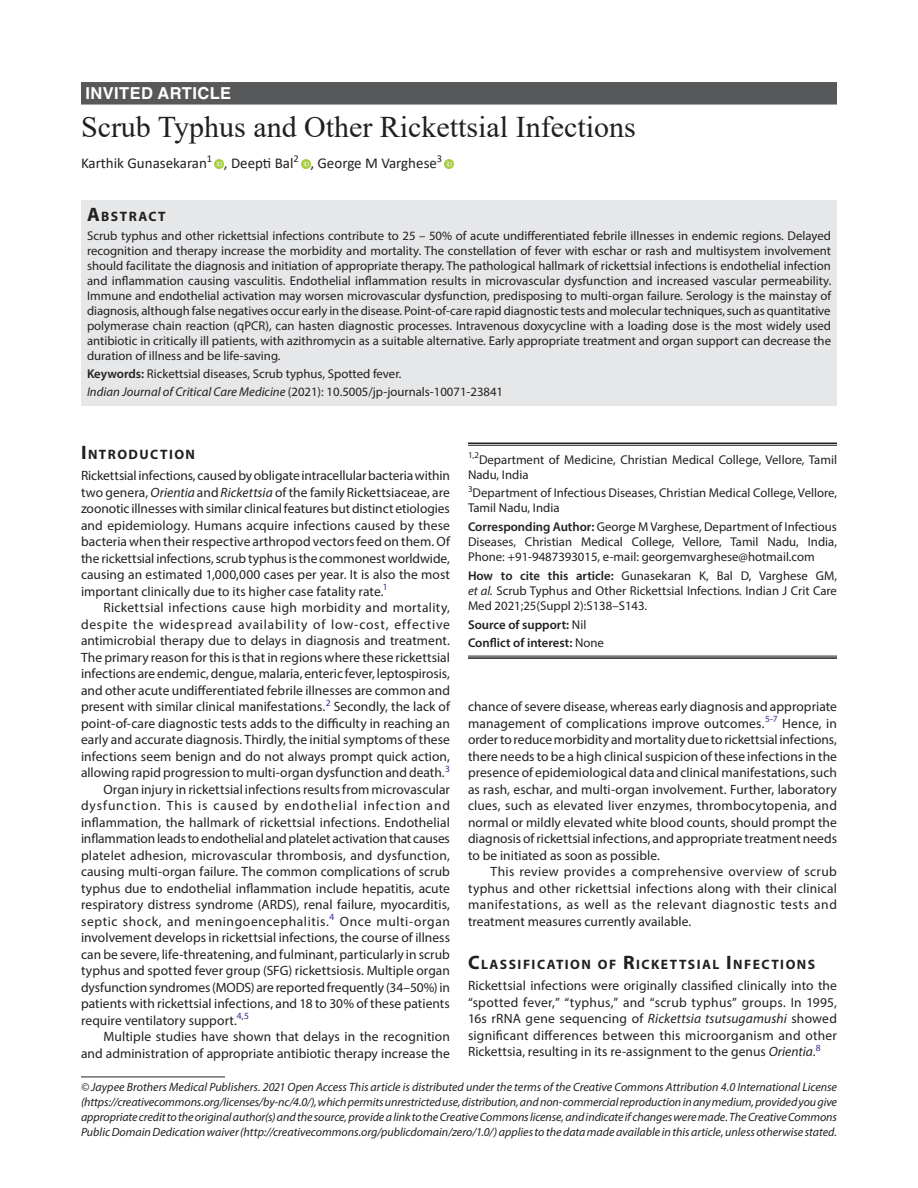
<style>
.page{position:relative;width:918px;height:1188px;background:#fff}
.page>*{position:absolute;margin:0;border:0;box-sizing:border-box;transform-origin:0 0}
.t1{font:30px "Times New Roman";color:#231f20}
.IJCCM-ART{font:700 16.5px "Helvetica LT Std";letter-spacing:.025em;color:#fff}
.AuthorName{font:15px "Calibri";color:#231f20}
.Head-1{font:700 13.65px "Myriad Pro";letter-spacing:.105em;color:#231f20}
.Head-1-first{font:700 13.65px "Myriad Pro";letter-spacing:.105em;color:#231f20}
.AbstractTitle{font:700 13.65px "Myriad Pro";letter-spacing:.105em;color:#231f20}
.Para-Indent{font:13.5px/16.5px "Myriad Pro";letter-spacing:.005em;color:#231f20;text-align:justify}
.Para-NoIndent{font:13.5px/16.5px "Myriad Pro";color:#231f20;text-align:justify}
.Keywords{font:12.75px/15px "Myriad Pro";color:#231f20;text-align:justify}
.Corollary-Para{font:12.75px/15.3px "Myriad Pro";color:#231f20;text-align:justify}
.Affiliation{font:12.75px/15.3px "Myriad Pro";color:#231f20}
.JT_DOI{font:12.75px "Myriad Pro";color:#231f20}
.Affiliation-first{font:12.75px/15.3px "Myriad Pro";color:#231f20}
.Affiliation-foot-las{font:600 12.75px "Myriad Pro";color:#231f20}
.Corollary-Para-2{font:600 12.75px "Myriad Pro";color:#231f20}
.FootNote{font:italic 12px/15px "Myriad Pro";color:#231f20;text-align:justify}
.s1{font-size:19.5px}
.s2{font-weight:600}
.s3{font-style:italic}
.s4{font-weight:400}
</style>
<div class="page">
<div style="left:81px;top:82px;width:756px;height:23px;background:#57585a"></div>
<div style="left:81px;top:200px;width:756px;height:26px;background:#e6e7e9"></div>
<div style="left:81px;top:225px;width:756px;height:144px;background:#e6e7e9"></div>
<div style="left:81px;top:363px;width:756px;height:24px;background:#e6e7e9"></div>
<div style="left:81px;top:381px;width:756px;height:24px;background:#e6e7e9"></div>
<svg style="left:215px;top:159px;width:9px;height:10px"></svg>
<svg style="left:301px;top:159px;width:9px;height:10px"></svg>
<svg style="left:445px;top:159px;width:9px;height:10px"></svg>
<hr style="left:468px;top:443px;width:369px;height:1px;background:#231f20">
<hr style="left:468px;top:445px;width:369px;height:1px;background:#231f20">
<hr style="left:468px;top:656px;width:369px;height:1px;background:#231f20">
<hr style="left:468px;top:657px;width:369px;height:2px;background:#231f20">
<hr style="left:81px;top:1077px;width:144px;height:1px;background:#231f20">
<p class="IJCCM-ART" style="left:86px;top:83px;width:147px">INVITED ARTICLE</p>
<p class="t1" style="left:81px;top:106px;width:556px">Scrub Typhus and Other Rickettsial Infections</p>
<p class="AuthorName" style="left:81px;top:153px;width:363px">Karthik Gunasekaran<sup>1</sup> , Deepti Bal<sup>2</sup> , George M Varghese<sup>3</sup></p>
<p class="AbstractTitle" style="left:87px;top:207px;width:80px"><span class="s1">A</span>BSTRACT</p>
<p class="Keywords" style="left:87px;top:228px;width:746px">Scrub typhus and other rickettsial infections contribute to 25 – 50% of acute undifferentiated febrile illnesses in endemic regions. Delayed recognition and therapy increase the morbidity and mortality. The constellation of fever with eschar or rash and multisystem involvement should facilitate the diagnosis and initiation of appropriate therapy. The pathological hallmark of rickettsial infections is endothelial infection and inflammation causing vasculitis. Endothelial inflammation results in microvascular dysfunction and increased vascular permeability.<br>Immune and endothelial activation may worsen microvascular dysfunction, predisposing to multi-organ failure. Serology is the mainstay of diagnosis, although false negatives occur early in the disease. Point-of-care rapid diagnostic tests and molecular techniques, such as quantitative polymerase chain reaction (qPCR), can hasten diagnostic processes. Intravenous doxycycline with a loading dose is the most widely used antibiotic in critically ill patients, with azithromycin as a suitable alternative. Early appropriate treatment and organ support can decrease the duration of illness and be life-saving.</p>
<p class="Keywords" style="left:87px;top:366px;width:316px"><span class="s2">Keywords:</span> Rickettsial diseases, Scrub typhus, Spotted fever.</p>
<p class="JT_DOI" style="left:87px;top:384px;width:418px"><span class="s3">Indian Journal of Critical Care Medicine</span> (2021): 10.5005/jp-journals-10071-23841</p>
<p class="Head-1-first" style="left:81px;top:446px;width:116px"><span class="s1">I</span>NTRODUCTION</p>
<p class="Para-NoIndent" style="left:81px;top:467px;width:371px">Rickettsial infections, caused by obligate intracellular bacteria within two genera, <span class="s3">Orientia</span> and <span class="s3">Rickettsia</span> of the family Rickettsiaceae, are zoonotic illnesses with similar clinical features but distinct etiologies and epidemiology. Humans acquire infections caused by these bacteria when their respective arthropod vectors feed on them. Of the rickettsial infections, scrub typhus is the commonest worldwide, causing an estimated 1,000,000 cases per year. It is also the most important clinically due to its higher case fatality rate.<sup>1</sup></p>
<p class="Para-Indent" style="left:81px;top:599px;width:371px;text-indent:22px">Rickettsial infections cause high morbidity and mortality, despite the widespread availability of low-cost, effective antimicrobial therapy due to delays in diagnosis and treatment.<br>The primary reason for this is that in regions where these rickettsial infections are endemic, dengue, malaria, enteric fever, leptospirosis, and other acute undifferentiated febrile illnesses are common and present with similar clinical manifestations.<sup>2</sup> Secondly, the lack of point-of-care diagnostic tests adds to the difficulty in reaching an early and accurate diagnosis. Thirdly, the initial symptoms of these infections seem benign and do not always prompt quick action, allowing rapid progression to multi-organ dysfunction and death.<sup>3</sup></p>
<p class="Para-Indent" style="left:81px;top:781px;width:371px;text-indent:22px">Organ injury in rickettsial infections results from microvascular dysfunction. This is caused by endothelial infection and inflammation, the hallmark of rickettsial infections. Endothelial inflammation leads to endothelial and platelet activation that causes platelet adhesion, microvascular thrombosis, and dysfunction, causing multi-organ failure. The common complications of scrub typhus due to endothelial inflammation include hepatitis, acute respiratory distress syndrome (ARDS), renal failure, myocarditis, septic shock, and meningoencephalitis.<sup>4</sup> Once multi-organ involvement develops in rickettsial infections, the course of illness can be severe, life-threatening, and fulminant, particularly in scrub typhus and spotted fever group (SFG) rickettsiosis. Multiple organ dysfunction syndromes (MODS) are reported frequently (34–50%) in patients with rickettsial infections, and 18 to 30% of these patients require ventilatory support.<sup>4</sup><sup>,</sup><sup>5</sup></p>
<p class="Para-Indent" style="left:81px;top:1028px;width:371px;text-align:right">Multiple studies have shown that delays in the recognition and administration of appropriate antibiotic therapy increase the</p>
<p class="Affiliation-first" style="left:468px;top:451px;width:371px"><sup>1,2</sup>Department of Medicine, Christian Medical College, Vellore, Tamil<br>Nadu, India</p>
<p class="Affiliation" style="left:468px;top:485px;width:371px"><sup>3</sup>Department of Infectious Diseases, Christian Medical College, Vellore,<br>Tamil Nadu, India</p>
<p class="Corollary-Para" style="left:468px;top:519px;width:371px"><span class="s2">Corresponding Author:</span> George M Varghese, Department of Infectious Diseases, Christian Medical College, Vellore, Tamil Nadu, India, Phone: +91-9487393015, e-mail: georgemvarghese@hotmail.com</p>
<p class="Corollary-Para" style="left:468px;top:567px;width:371px"><span class="s2">How to cite this article:</span> Gunasekaran K, Bal D, Varghese GM, <span class="s3">et al.</span> Scrub Typhus and Other Rickettsial Infections. Indian J Crit Care Med 2021;25(Suppl 2):S138–S143.</p>
<p class="Corollary-Para-2" style="left:468px;top:616px;width:120px">Source of support: <span class="s4">Nil</span></p>
<p class="Affiliation-foot-las" style="left:468px;top:634px;width:137px">Conflict of interest: <span class="s4">None</span></p>
<p class="Para-Indent" style="left:468px;top:698px;width:371px">chance of severe disease, whereas early diagnosis and appropriate management of complications improve outcomes.<sup>5</sup><sup>-</sup><sup>7</sup> Hence, in order to reduce morbidity and mortality due to rickettsial infections, there needs to be a high clinical suspicion of these infections in the presence of epidemiological data and clinical manifestations, such as rash, eschar, and multi-organ involvement. Further, laboratory clues, such as elevated liver enzymes, thrombocytopenia, and normal or mildly elevated white blood counts, should prompt the diagnosis of rickettsial infections, and appropriate treatment needs to be initiated as soon as possible.</p>
<p class="Para-Indent" style="left:468px;top:863px;width:370px;text-indent:22px">This review provides a comprehensive overview of scrub typhus and other rickettsial infections along with their clinical manifestations, as well as the relevant diagnostic tests and treatment measures currently available.</p>
<p class="Head-1" style="left:468px;top:956px;width:349px"><span class="s1">C</span>LASSIFICATION OF <span class="s1">R</span>ICKETTSIAL <span class="s1">I</span>NFECTIONS</p>
<p class="Para-NoIndent" style="left:468px;top:977px;width:371px">Rickettsial infections were originally classified clinically into the “spotted fever,” “typhus,” and “scrub typhus” groups. In 1995, 16s rRNA gene sequencing of <span class="s3">Rickettsia tsutsugamushi</span> showed significant differences between this microorganism and other Rickettsia, resulting in its re-assignment to the genus <span class="s3">Orientia</span>.<sup>8</sup></p>
<p class="FootNote" style="left:81px;top:1079px;width:758px">© Jaypee Brothers Medical Publishers. 2021 Open Access This article is distributed under the terms of the Creative Commons Attribution 4.0 International License (https://creativecommons.org/licenses/by-nc/4.0/), which permits unrestricted use, distribution, and non-commercial reproduction in any medium, provided you give appropriate credit to the original author(s) and the source, provide a link to the Creative Commons license, and indicate if changes were made. The Creative Commons Public Domain Dedication waiver (http://creativecommons.org/publicdomain/zero/1.0/) applies to the data made available in this article, unless otherwise stated.</p>
</div>
